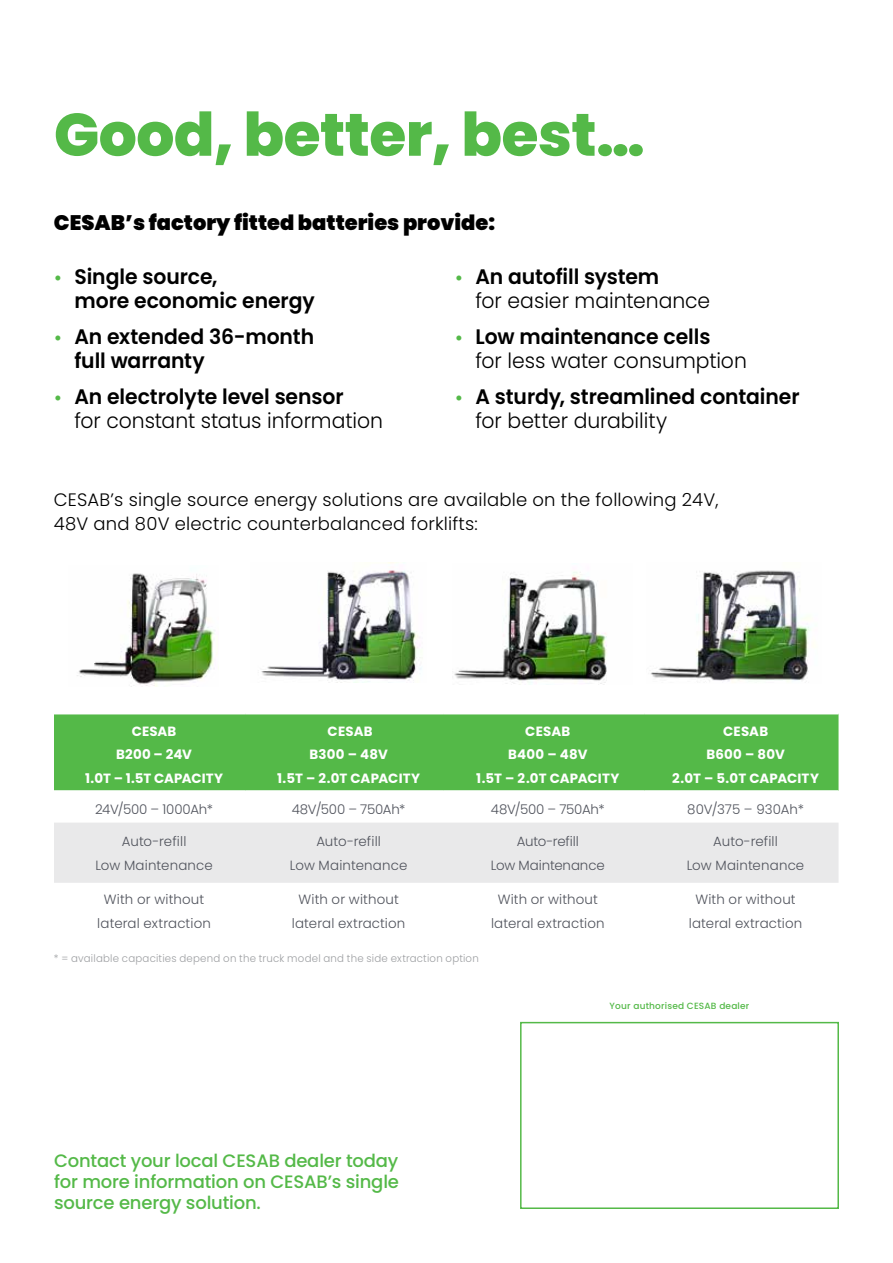
<style>
.page{position:relative;width:893px;height:1263px;background:#fff}
.page>*{position:absolute;margin:0;border:0;box-sizing:border-box;transform-origin:0 0}
.t1{font:800 60px "Poppins";letter-spacing:-.01em;color:#54b948}
.t2{font:300 21px/24px "Poppins";letter-spacing:-.005em;color:#000}
.t3{font:600 21px/24px "Poppins";letter-spacing:-.005em;color:#000}
.t4{font:900 21px "Poppins";color:#000}
.t5{font:300 18px/24px "Poppins";letter-spacing:.01em;color:#000}
.t6{font:500 18px/21px "Poppins";letter-spacing:-.01em;color:#54b948;text-align:justify}
.t7{font:300 13.35px/23.9px "Poppins";letter-spacing:.005em;color:#50535c;text-align:center}
.t8{font:700 13.35px/23.9px "Poppins";letter-spacing:.01em;color:#fff;text-align:center}
.t9{font:300 13.35px "Poppins";letter-spacing:-.02em;color:#50535c}
.t10{font:300 13.35px "Poppins";letter-spacing:-.015em;color:#50535c}
.t11{font:300 10.5px "Poppins";letter-spacing:.02em;color:#9d9fa2}
.t12{font:500 9px "Poppins";letter-spacing:.02em;color:#54b948}
.s1{font-size:18px;color:#54b948}
.s2{font-weight:600;font-size:18px;color:#54b948}
.s3{font-weight:600}
.s4{font-weight:300}
</style>
<div class="page">
<div style="left:54px;top:714px;width:784px;height:76px;background:#54b948"></div>
<div style="left:54px;top:823px;width:784px;height:60px;background:#e9e9ea"></div>
<img style="left:77px;top:573px;width:138px;height:113px">
<img style="left:261px;top:562px;width:161px;height:121px">
<img style="left:454px;top:572px;width:153px;height:112px">
<img style="left:650px;top:570px;width:160px;height:112px">
<div style="left:520px;top:1022px;width:319px;height:187px;background:#fff;border:2px solid #54b948"></div>
<h1 class="t1" style="left:54px;top:100px;width:592px">Good, better, best…</h1>
<h2 class="t4" style="left:54px;top:210px;width:443px">CESAB’s factory fitted batteries provide:</h2>
<h2 class="t3" style="left:74px;top:265px;width:242px;text-indent:-21px"><span class="s1">•</span> Single source,<br>more economic energy</h2>
<h2 class="t3" style="left:74px;top:325px;width:241px;text-indent:-21px"><span class="s1">•</span> An extended 36-month full warranty</h2>
<h2 class="t2" style="left:74px;top:385px;width:310px;text-indent:-21px"><span class="s2">•</span> <span class="s3">An electrolyte level sensor<br></span>for constant status information</h2>
<h2 class="t2" style="left:476px;top:265px;width:236px;text-indent:-21px"><span class="s2">•</span> <span class="s3">An autofill system<br></span>for easier maintenance</h2>
<h2 class="t2" style="left:476px;top:325px;width:273px;text-indent:-21px"><span class="s2">•</span> <span class="s3">Low maintenance cells<br></span>for less water consumption</h2>
<h2 class="t3" style="left:476px;top:385px;width:326px;text-indent:-21px"><span class="s1">•</span> A sturdy, streamlined container <span class="s4">for better durability</span></h2>
<h3 class="t5" style="left:54px;top:488px;width:666px">CESAB’s single source energy solutions are available on the following 24V,<br>48V and 80V electric counterbalanced forklifts:</h3>
<p class="t8" style="left:85px;top:719px;width:139px">CESAB<br>B200 – 24V<br>1.0T – 1.5T CAPACITY</p>
<p class="t8" style="left:277px;top:719px;width:145px">CESAB<br>B300 – 48V<br>1.5T – 2.0T CAPACITY</p>
<p class="t8" style="left:476px;top:719px;width:145px">CESAB<br>B400 – 48V<br>1.5T – 2.0T CAPACITY</p>
<p class="t8" style="left:672px;top:719px;width:148px">CESAB<br>B600 – 80V<br>2.0T – 5.0T CAPACITY</p>
<p class="t10" style="left:95px;top:802px;width:119px">24V/500 – 1000Ah*</p>
<p class="t9" style="left:292px;top:802px;width:115px">48V/500 – 750Ah*</p>
<p class="t9" style="left:491px;top:802px;width:115px">48V/500 – 750Ah*</p>
<p class="t7" style="left:687px;top:798px;width:118px">80V/375 – 930Ah*</p>
<p class="t7" style="left:95px;top:829px;width:119px">Auto-refill<br>Low Maintenance</p>
<p class="t7" style="left:290px;top:829px;width:119px">Auto-refill<br>Low Maintenance</p>
<p class="t7" style="left:491px;top:829px;width:115px">Auto-refill<br>Low Maintenance</p>
<p class="t7" style="left:687px;top:829px;width:119px">Auto-refill<br>Low Maintenance</p>
<p class="t7" style="left:97px;top:887px;width:115px">With or without lateral extraction</p>
<p class="t7" style="left:292px;top:887px;width:115px">With or without lateral extraction</p>
<p class="t7" style="left:491px;top:887px;width:115px">With or without lateral extraction</p>
<p class="t7" style="left:689px;top:887px;width:115px">With or without lateral extraction</p>
<p class="t11" style="left:54px;top:952px;width:426px">* = available capacities depend on the truck model and the side extraction option</p>
<p class="t12" style="left:610px;top:1001px;width:141px">Your authorised CESAB dealer</p>
<h3 class="t6" style="left:54px;top:1150px;width:346px">Contact your local CESAB dealer today for more information on CESAB’s single source energy solution.</h3>
</div>
